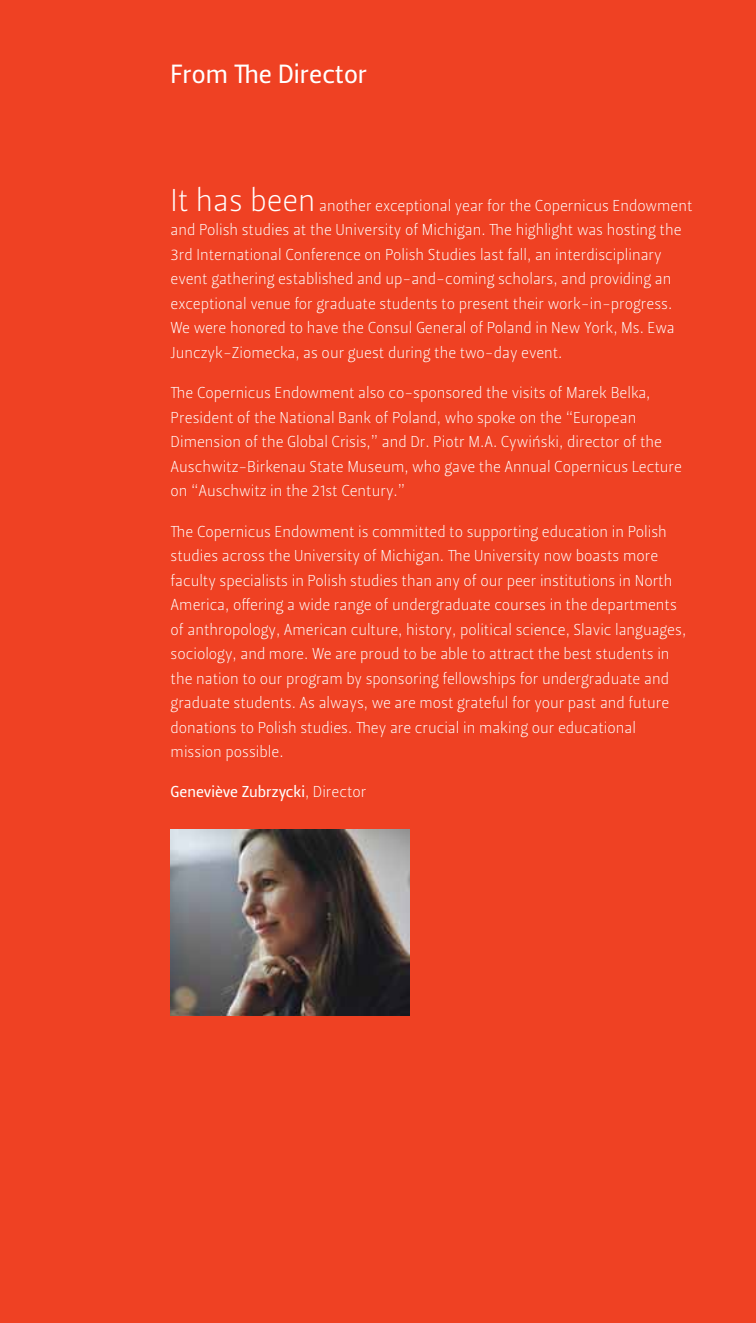
<style>
.page{position:relative;width:756px;height:1323px;background:#ef4123}
.page>*{position:absolute;margin:0;border:0;box-sizing:border-box;transform-origin:0 0}
.t1{font:26.25px "Leitura Sans Grot 2";color:#fff}
.t2{font:15.75px/24.5px "Leitura Sans Grot 1";color:#fff}
.t3{font:15.75px "Leitura Sans Grot 2";color:#fff}
.s1{font-size:31.5px}
.s2{font-family:"Leitura Sans Grot 1"}
</style>
<div class="page">
<img style="left:171px;top:829px;width:239px;height:187px">
<h1 class="t1" style="left:171px;top:59px;width:198px">From The Director</h1>
<p class="t2" style="left:171px;top:194px;width:523px"><span class="s1">It has been</span> another exceptional year for the Copernicus Endowment and Polish studies at the University of Michigan. The highlight was hosting the 3rd International Conference on Polish Studies last fall, an interdisciplinary event gathering established and up-and-coming scholars, and providing an exceptional venue for graduate students to present their work-in-progress.<br>We were honored to have the Consul General of Poland in New York, Ms. Ewa Junczyk-Ziomecka, as our guest during the two-day event.</p>
<p class="t2" style="left:171px;top:381px;width:513px">The Copernicus Endowment also co-sponsored the visits of Marek Belka, President of the National Bank of Poland, who spoke on the “European Dimension of the Global Crisis,” and Dr. Piotr M.A. Cywiński, director of the Auschwitz-Birkenau State Museum, who gave the Annual Copernicus Lecture on “Auschwitz in the 21st Century.”</p>
<p class="t2" style="left:171px;top:519px;width:517px">The Copernicus Endowment is committed to supporting education in Polish studies across the University of Michigan. The University now boasts more faculty specialists in Polish studies than any of our peer institutions in North America, offering a wide range of undergraduate courses in the departments of anthropology, American culture, history, political science, Slavic languages, sociology, and more. We are proud to be able to attract the best students in the nation to our program by sponsoring fellowships for undergraduate and graduate students. As always, we are most grateful for your past and future donations to Polish studies. They are crucial in making our educational mission possible.</p>
<p class="t3" style="left:171px;top:783px;width:197px">Geneviève Zubrzycki<span class="s2">, Director</span></p>
</div>
